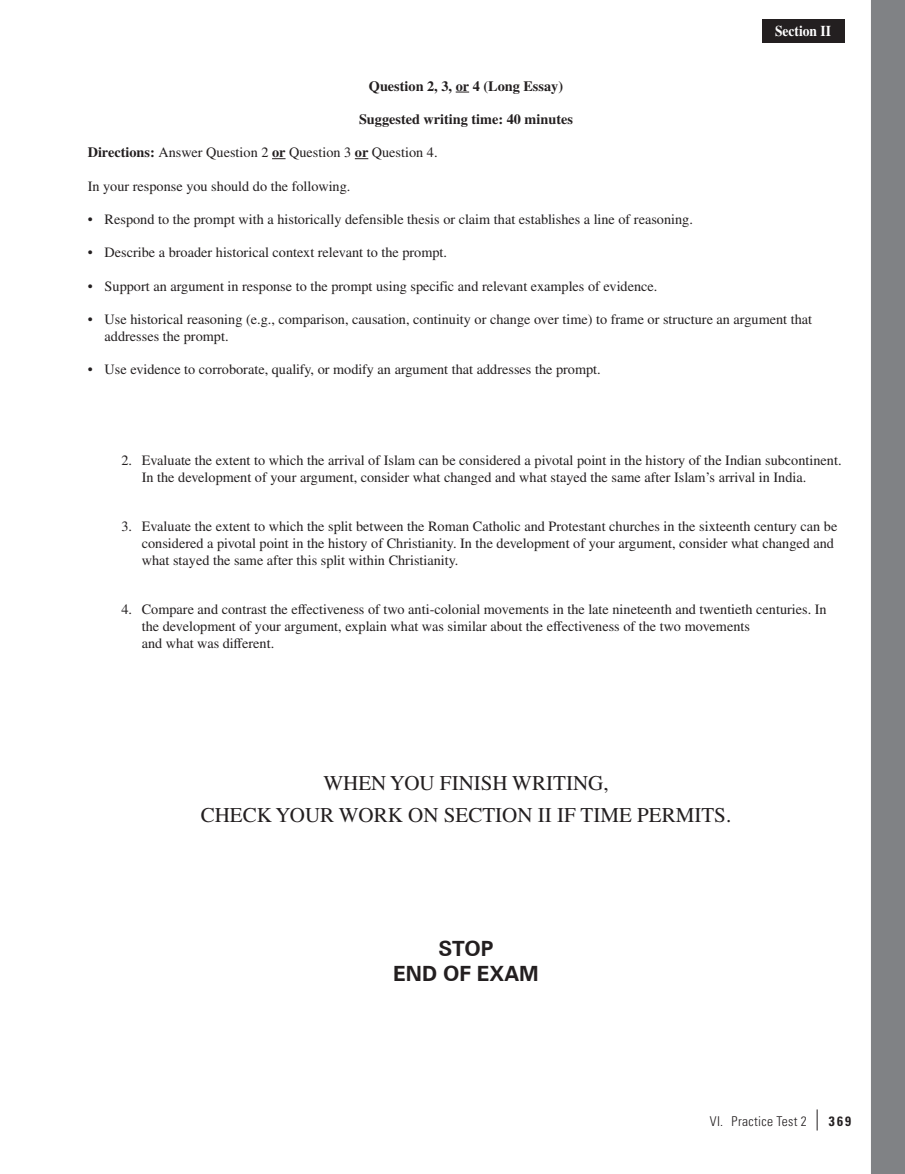
<style>
.page{position:relative;width:905px;height:1174px;background:#fff}
.page>*{position:absolute;margin:0;border:0;box-sizing:border-box;transform-origin:0 0}
.t1{font:21px/32.4px "Times LT Pro";color:#231f20;text-align:center}
.t2{font:700 21px/25.2px "Zurich BT";color:#231f20;text-align:center}
.t3{font:700 15px "Times LT Pro";color:#fff;scale:.9 1}
.t4{font:14.25px/17.1px "Times LT Pro";color:#231f20}
.t5{font:700 14.25px "Times LT Pro";color:#231f20}
.t6{font:300 condensed 13.5px "Univers LT Pro";letter-spacing:.025em;color:#231f20}
.s1{font-weight:700}
.s2{font-weight:400;font-size:21px}
</style>
<div class="page">
<div style="left:761px;top:20px;width:82px;height:23px;background:#231f20"></div>
<svg style="left:455px;top:92px;width:14px;height:1px"></svg>
<svg style="left:272px;top:158px;width:13px;height:1px"></svg>
<svg style="left:355px;top:158px;width:13px;height:1px"></svg>
<div style="left:871px;top:0;width:34px;height:1174px;background:#808285"></div>
<p class="t3" style="left:774px;top:22px;width:64px">Section II</p>
<p class="t5" style="left:369px;top:77px;width:195px">Question 2, 3, or 4 (Long Essay)</p>
<p class="t5" style="left:359px;top:110px;width:215px">Suggested writing time: 40 minutes</p>
<p class="t4" style="left:88px;top:144px;width:351px"><span class="s1">Directions:</span> Answer Question 2 <span class="s1">or</span> Question 3 <span class="s1">or</span> Question 4.</p>
<p class="t4" style="left:88px;top:177px;width:264px">In your response you should do the following.</p>
<p class="t4" style="left:88px;top:210px;width:606px">• Respond to the prompt with a historically defensible thesis or claim that establishes a line of reasoning.</p>
<p class="t4" style="left:88px;top:244px;width:361px">• Describe a broader historical context relevant to the prompt.</p>
<p class="t4" style="left:88px;top:277px;width:571px">• Support an argument in response to the prompt using specific and relevant examples of evidence.</p>
<p class="t4" style="left:105px;top:310px;width:708px;text-indent:-17px">• Use historical reasoning (e.g., comparison, causation, continuity or change over time) to frame or structure an argument that addresses the prompt.</p>
<p class="t4" style="left:88px;top:361px;width:514px">• Use evidence to corroborate, qualify, or modify an argument that addresses the prompt.</p>
<p class="t4" style="left:142px;top:451px;width:701px;text-indent:-20px">2. Evaluate the extent to which the arrival of Islam can be considered a pivotal point in the history of the Indian subcontinent.<br>In the development of your argument, consider what changed and what stayed the same after Islam’s arrival in India.</p>
<p class="t4" style="left:142px;top:517px;width:696px;text-indent:-20px">3. Evaluate the extent to which the split between the Roman Catholic and Protestant churches in the sixteenth century can be considered a pivotal point in the history of Christianity. In the development of your argument, consider what changed and what stayed the same after this split within Christianity.</p>
<p class="t4" style="left:142px;top:600px;width:686px;text-indent:-20px">4. Compare and contrast the effectiveness of two anti-colonial movements in the late nineteenth and twentieth centuries. In the development of your argument, explain what was similar about the effectiveness of the two movements<br>and what was different.</p>
<h1 class="t1" style="left:201px;top:766px;width:531px">WHEN YOU FINISH WRITING,<br>CHECK YOUR WORK ON SECTION II IF TIME PERMITS.</h1>
<h1 class="t2" style="left:393px;top:935px;width:147px">STOP<br>END OF EXAM</h1>
<p class="t6" style="left:709px;top:1111px;width:143px">VI. Practice Test 2 <span class="s2">|</span> <span class="s1">369</span></p>
</div>
